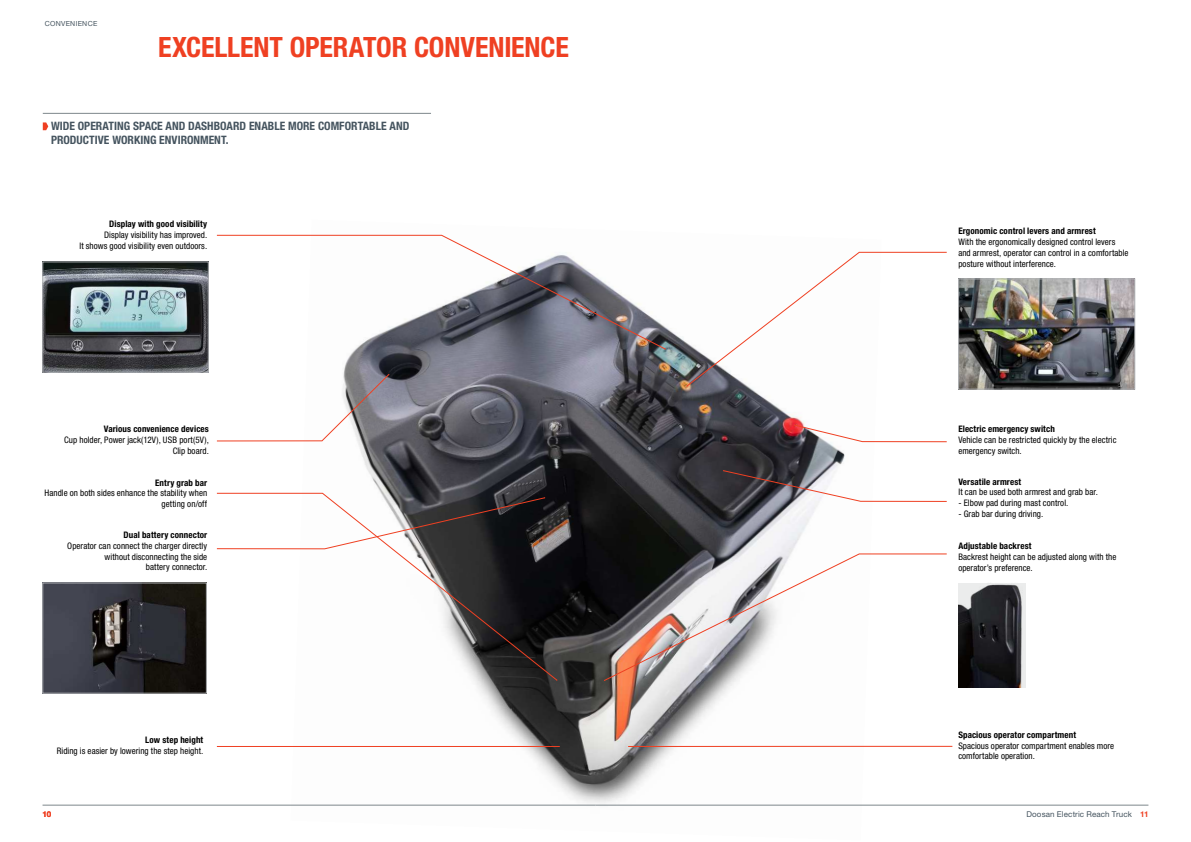
<style>
.page{position:relative;width:1191px;height:842px;background:#fff}
.page>*{position:absolute;margin:0;border:0;box-sizing:border-box;transform-origin:0 0}
.t1{font:700 condensed 28px "Helvetica Neue LT Pro";letter-spacing:-.005em;color:#ef4022}
.t2{font:700 condensed 11.6px/13.6px "Helvetica Neue LT Pro";color:#45545f}
.t3{font:condensed 9px/10.8px "Helvetica Neue LT Pro";letter-spacing:.005em;color:#000;text-align:right}
.t4{font:700 condensed 9px "Helvetica Neue LT Pro";letter-spacing:.01em;color:#000}
.t5{font:8px "Helvetica Neue LT Pro";letter-spacing:.015em;color:#45545f}
.t6{font:700 8px "Helvetica Neue LT Pro";color:#ef4022}
.t7{font:7px "Helvetica Neue LT Pro";letter-spacing:.045em;color:#45545f}
.s1{font-weight:700;color:#ef4022}
</style>
<div class="page">
<img style="left:291px;top:234px;width:590px;height:571px">
<hr style="left:43px;top:113px;width:388px;height:1px;background:#7e878c">
<svg style="left:43px;top:122px;width:5px;height:8px"></svg>
<img style="left:45px;top:264px;width:161px;height:106px">
<div style="left:43px;top:262px;width:165px;height:110px;border:1px solid #b1b3b6"></div>
<img style="left:45px;top:585px;width:160px;height:106px">
<img style="left:958px;top:583px;width:68px;height:104px">
<img style="left:960px;top:281px;width:173px;height:106px">
<div style="left:958px;top:279px;width:177px;height:110px;border:1px solid #b1b3b6"></div>
<hr style="left:43px;top:805px;width:552px;height:1px;background:#7e878c">
<hr style="left:595px;top:805px;width:553px;height:1px;background:#7e878c">
<svg style="left:217px;top:235px;width:448px;height:114px"></svg>
<svg style="left:217px;top:374px;width:172px;height:67px"></svg>
<svg style="left:217px;top:493px;width:340px;height:187px"></svg>
<svg style="left:217px;top:497px;width:328px;height:52px"></svg>
<hr style="left:217px;top:746px;width:342px;height:1px;background:#ef4022">
<svg style="left:686px;top:252px;width:261px;height:135px"></svg>
<svg style="left:723px;top:470px;width:224px;height:32px"></svg>
<svg style="left:604px;top:554px;width:343px;height:127px"></svg>
<svg style="left:628px;top:746px;width:324px;height:1px"></svg>
<svg style="left:794px;top:425px;width:153px;height:17px"></svg>
<p class="t7" style="left:45px;top:21px;width:54px">CONVENIENCE</p>
<h1 class="t1" style="left:158px;top:37px;width:412px">EXCELLENT OPERATOR CONVENIENCE</h1>
<p class="t2" style="left:51px;top:121px;width:360px">WIDE OPERATING SPACE AND DASHBOARD ENABLE MORE COMFORTABLE AND<br>PRODUCTIVE WORKING ENVIRONMENT.</p>
<p class="t4" style="left:109px;top:221px;width:99px">Display with good visibility</p>
<p class="t3" style="left:79px;top:230px;width:129px">Display visibility has improved.<br>It shows good visibility even outdoors.</p>
<p class="t4" style="left:104px;top:426px;width:106px">Various convenience devices</p>
<p class="t3" style="left:64px;top:435px;width:146px">Cup holder, Power jack(12V), USB port(5V),<br>Clip board.</p>
<p class="t4" style="left:155px;top:479px;width:53px">Entry grab bar</p>
<p class="t3" style="left:44px;top:489px;width:164px">Handle on both sides enhance the stability when getting on/off</p>
<p class="t4" style="left:123px;top:531px;width:85px">Dual battery connector</p>
<p class="t3" style="left:67px;top:541px;width:141px">Operator can connect the charger directly without disconnecting the side<br>battery connector.</p>
<p class="t4" style="left:145px;top:736px;width:59px">Low step height</p>
<p class="t3" style="left:57px;top:746px;width:148px">Riding is easier by lowering the step height.</p>
<p class="t6" style="left:43px;top:810px;width:10px">10</p>
<p class="t4" style="left:958px;top:228px;width:139px">Ergonomic control levers and armrest</p>
<p class="t3" style="left:958px;top:237px;width:172px;text-align:left">With the ergonomically designed control levers and armrest, operator can control in a comfortable posture without interference.</p>
<p class="t4" style="left:958px;top:426px;width:98px">Electric emergency switch</p>
<p class="t3" style="left:958px;top:435px;width:160px;text-align:left">Vehicle can be restricted quickly by the electric emergency switch.</p>
<p class="t4" style="left:958px;top:478px;width:64px">Versatile armrest</p>
<p class="t3" style="left:958px;top:488px;width:141px">It can be used both armrest and grab bar.</p>
<p class="t3" style="left:958px;top:498px;width:111px">- Elbow pad during mast control.</p>
<p class="t3" style="left:958px;top:509px;width:86px">- Grab bar during driving.</p>
<p class="t4" style="left:958px;top:542px;width:75px">Adjustable backrest</p>
<p class="t3" style="left:958px;top:552px;width:159px;text-align:left">Backrest height can be adjusted along with the operator’s preference.</p>
<p class="t4" style="left:958px;top:731px;width:119px">Spacious operator compartment</p>
<p class="t3" style="left:958px;top:741px;width:157px;text-align:left">Spacious operator compartment enables more comfortable operation.</p>
<p class="t5" style="left:1026px;top:811px;width:123px">Doosan Electric Reach Truck <span class="s1">11</span></p>
</div>
